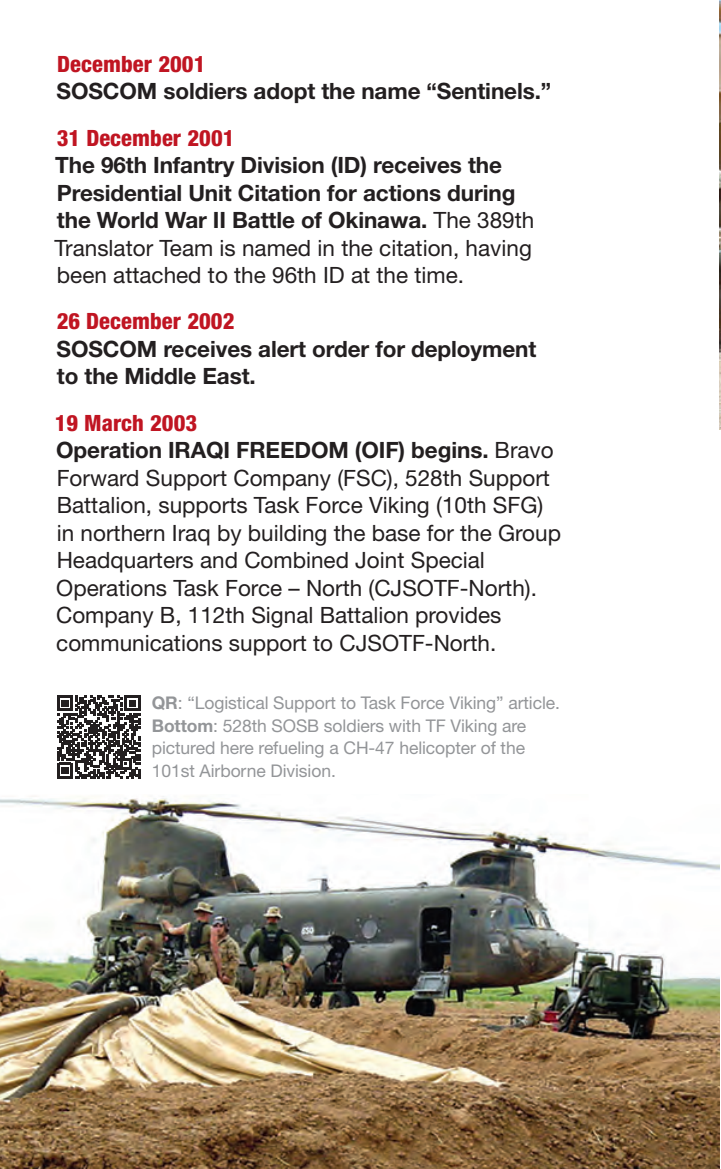
<style>
.page{position:relative;width:721px;height:1169px;background:#fff}
.page>*{position:absolute;margin:0;border:0;box-sizing:border-box;transform-origin:0 0}
.t1{font:22.5px/27.5px "Helvetica Neue LT Std";color:#231f20}
.t2{font:700 22.5px/27.5px "Helvetica Neue LT Std";letter-spacing:-.005em;color:#231f20}
.t3{font:800 condensed 22.5px "Helvetica Neue LT Std";letter-spacing:.005em;color:#c01522}
.t4{font:17.5px/22.5px "Helvetica Neue LT Std";letter-spacing:-.005em;color:#939598}
.s1{font-weight:400}
.s2{font-weight:800;font-stretch:condensed;color:#c01522}
.s3{font-weight:700}
</style>
<div class="page">
<img style="left:0;top:796px;width:719px;height:373px">
<svg style="left:57px;top:695px;width:83px;height:84px"></svg>
<img style="left:719px;top:1px;width:2px;height:429px">
<p class="t3" style="left:57px;top:50px;width:150px">December 2001</p>
<p class="t2" style="left:57px;top:77px;width:496px">SOSCOM soldiers adopt the name “Sentinels.”</p>
<p class="t3" style="left:57px;top:124px;width:179px">31 December 2001</p>
<p class="t2" style="left:54px;top:151px;width:481px">The 96th Infantry Division (ID) receives the Presidential Unit Citation for actions during the World War II Battle of Okinawa. <span class="s1">The 389th Translator Team is named in the citation, having been attached to the 96th ID at the time.</span></p>
<p class="t3" style="left:57px;top:307px;width:179px">26 December 2002</p>
<p class="t2" style="left:57px;top:335px;width:481px">SOSCOM receives alert order for deployment to the Middle East.</p>
<p class="t1" style="left:55px;top:409px;width:507px"><span class="s2">19 March 2003<br></span><span class="s3">Operation IRAQI FREEDOM (OIF) begins.</span> Bravo Forward Support Company (FSC), 528th Support Battalion, supports Task Force Viking (10th SFG) in northern Iraq by building the base for the Group Headquarters and Combined Joint Special Operations Task Force – North (CJSOTF-North).<br>Company B, 112th Signal Battalion provides communications support to CJSOTF-North.</p>
<p class="t4" style="left:152px;top:692px;width:409px"><span class="s3">QR</span>: “Logistical Support to Task Force Viking” article.<br><span class="s3">Bottom</span>: 528th SOSB soldiers with TF Viking are pictured here refueling a CH-47 helicopter of the 101st Airborne Division.</p>
</div>
